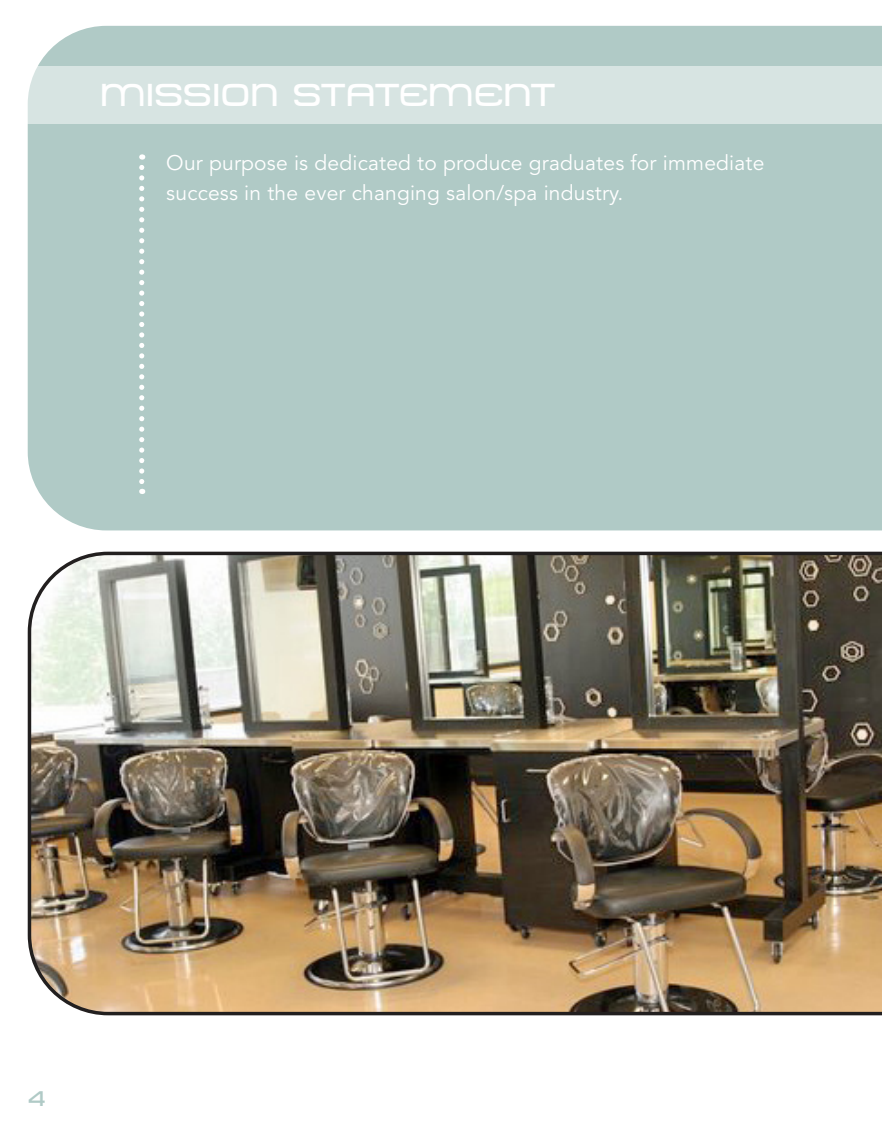
<style>
.page{position:relative;width:882px;height:1134px;background:#fff}
.page>*{position:absolute;margin:0;border:0;box-sizing:border-box;transform-origin:0 0}
.t1{font:31.5px "Metro DF";color:#fff}
.t2{font:21px/29.8px "Avenir LT Std";letter-spacing:.01em;color:#fff}
.t3{font:21px "Metro DF";color:#b0cac6}
</style>
<div class="page">
<div style="left:28px;top:26px;width:854px;height:504px;background:#b0cac6"></div>
<div style="left:28px;top:66px;width:854px;height:58px;background:#d7e4e2"></div>
<svg style="left:139px;top:167px;width:5px;height:327px"></svg>
<img style="left:27px;top:551px;width:855px;height:465px">
<h1 class="t1" style="left:101px;top:77px;width:457px">MISSION STATEMENT</h1>
<p class="t2" style="left:166px;top:150px;width:600px">Our purpose is dedicated to produce graduates for immediate success in the ever changing salon/spa industry.</p>
<p class="t3" style="left:28px;top:1086px;width:20px">4</p>
</div>
